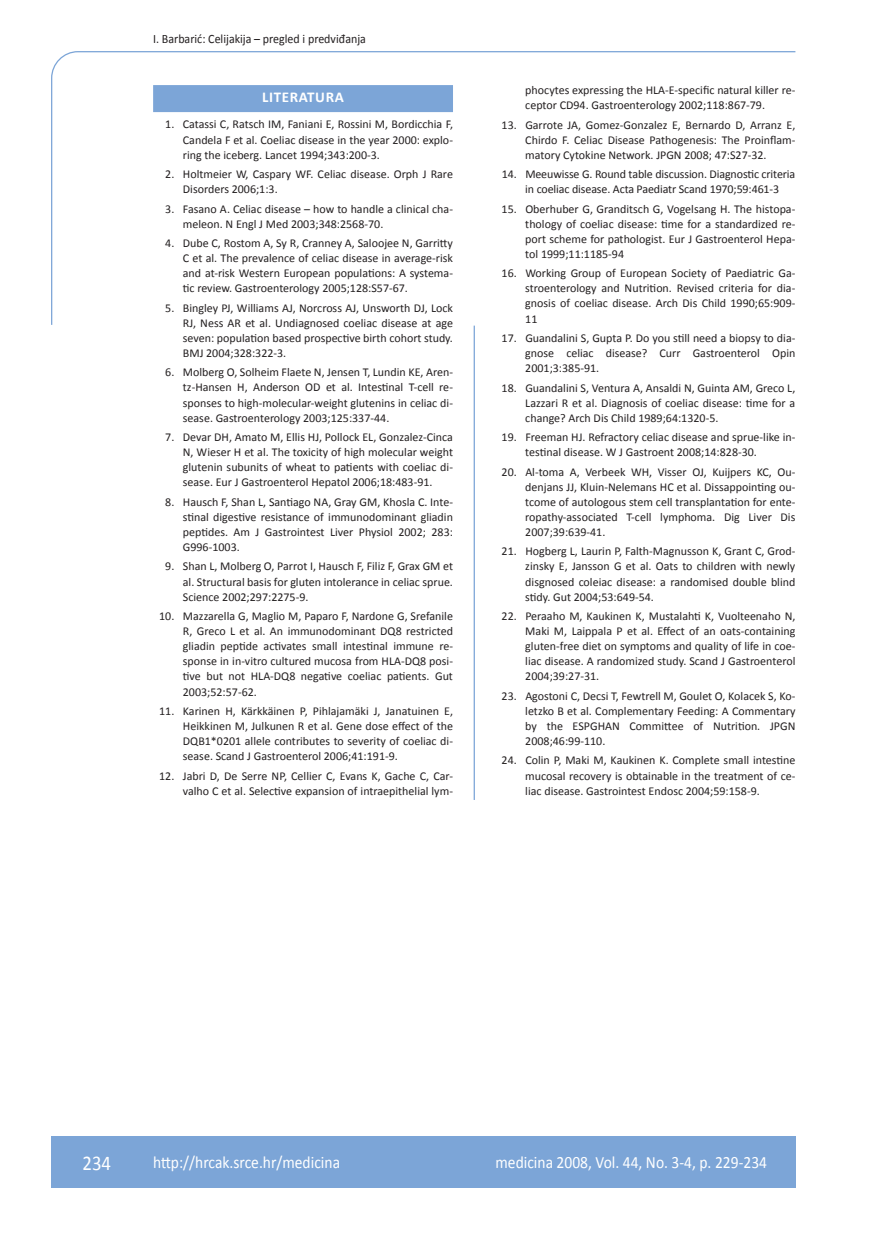
<style>
.page{position:relative;width:872px;height:1234px;background:#fff}
.page>*{position:absolute;margin:0;border:0;box-sizing:border-box;transform-origin:0 0}
.t1{font:21px "Calibri";color:#fff;scale:.9 1}
.t2{font:17.25px "Calibri";color:#fff;scale:.9 1}
.naslov_ruler{font:700 15px "Calibri";letter-spacing:.04em;color:#fff}
.glava{font:12.75px "Calibri";color:#231f20;scale:.94 1}
.literatura{font:12px/15.1px "Calibri";color:#231f20;text-align:justify}
</style>
<div class="page">
<svg style="left:51px;top:51px;width:745px;height:274px"></svg>
<hr style="left:473px;top:325px;width:2px;height:474px;background:#7ca5d7">
<div style="left:51px;top:1135px;width:744px;height:51px;background:#7ca5d7"></div>
<p class="glava" style="left:153px;top:30px;width:228px">I. Barbarić: Celijakija – pregled i predviđanja</p>
<p class="naslov_ruler" style="left:262px;top:88px;width:83px">LITERATURA</p>
<p class="literatura" style="left:183px;top:116px;width:271px;text-indent:-18px">1. Catassi C, Ratsch IM, Faniani E, Rossini M, Bordicchia F, Candela F et al. Coeliac disease in the year 2000: explo&shy;ring the iceberg. Lancet 1994;343:200-3.</p>
<p class="literatura" style="left:183px;top:166px;width:271px;text-indent:-18px">2. Holtmeier W, Caspary WF. Celiac disease. Orph J Rare<br>Disorders 2006;1:3.</p>
<p class="literatura" style="left:183px;top:200px;width:271px;text-indent:-18px">3. Fasano A. Celiac disease – how to handle a clinical cha&shy;meleon. N Engl J Med 2003;348:2568-70.</p>
<p class="literatura" style="left:183px;top:235px;width:271px;text-indent:-18px">4. Dube C, Rostom A, Sy R, Cranney A, Saloojee N, Garritty C et al. The prevalence of celiac disease in average-risk and at-risk Western European populations: A systema&shy;tic review. Gastroenterology 2005;128:S57-67.</p>
<p class="literatura" style="left:183px;top:299px;width:272px;text-indent:-18px">5. Bingley PJ, Williams AJ, Norcross AJ, Unsworth DJ, Lock RJ, Ness AR et al. Undiagnosed coeliac disease at age seven: population based prospective birth cohort study.<br>BMJ 2004;328:322-3.</p>
<p class="literatura" style="left:183px;top:364px;width:271px;text-indent:-18px">6. Molberg O, Solheim Flaete N, Jensen T, Lundin KE, Aren&shy;tz-Hansen H, Anderson OD et al. Intestinal T-cell re&shy;sponses to high-molecular-weight glutenins in celiac di&shy;sease. Gastroenterology 2003;125:337-44.</p>
<p class="literatura" style="left:183px;top:429px;width:272px;text-indent:-18px">7. Devar DH, Amato M, Ellis HJ, Pollock EL, Gonzalez-Cinca N, Wieser H et al. The toxicity of high molecular weight glutenin subunits of wheat to patients with coeliac di&shy;sease. Eur J Gastroenterol Hepatol 2006;18:483-91.</p>
<p class="literatura" style="left:183px;top:493px;width:271px;text-indent:-18px">8. Hausch F, Shan L, Santiago NA, Gray GM, Khosla C. Inte&shy;stinal digestive resistance of immunodominant gliadin peptides. Am J Gastrointest Liver Physiol 2002; 283:<br>G996-1003.</p>
<p class="literatura" style="left:183px;top:558px;width:272px;text-indent:-18px">9. Shan L, Molberg O, Parrot I, Hausch F, Filiz F, Grax GM et al. Structural basis for gluten intolerance in celiac sprue.<br>Science 2002;297:2275-9.</p>
<p class="literatura" style="left:183px;top:607px;width:271px;text-indent:-24px">10. Mazzarella G, Maglio M, Paparo F, Nardone G, Srefanile R, Greco L et al. An immunodominant DQ8 restricted gliadin peptide activates small intestinal immune re&shy;sponse in in-vitro cultured mucosa from HLA-DQ8 posi&shy;tive but not HLA-DQ8 negative coeliac patients. Gut 2003;52:57-62.</p>
<p class="literatura" style="left:183px;top:702px;width:272px;text-indent:-24px">11. Karinen H, Kärkkäinen P, Pihlajamäki J, Janatuinen E, Heikkinen M, Julkunen R et al. Gene dose effect of the DQB1*0201 allele contributes to severity of coeliac di&shy;sease. Scand J Gastroenterol 2006;41:191-9.</p>
<p class="literatura" style="left:159px;top:767px;width:295px;text-align:right">12. Jabri D, De Serre NP, Cellier C, Evans K, Gache C, Car&shy;valho C et al. Selective expansion of intraepithelial lym-</p>
<p class="literatura" style="left:525px;top:82px;width:271px">phocytes expressing the HLA-E-specific natural killer re&shy;ceptor CD94. Gastroenterology 2002;118:867-79.</p>
<p class="literatura" style="left:525px;top:116px;width:272px;text-indent:-24px">13. Garrote JA, Gomez-Gonzalez E, Bernardo D, Arranz E, Chirdo F. Celiac Disease Pathogenesis: The Proinflam&shy;matory Cytokine Network. JPGN 2008; 47:S27-32.</p>
<p class="literatura" style="left:525px;top:166px;width:271px;text-indent:-23px">14. Meeuwisse G. Round table discussion. Diagnostic criteria in coeliac disease. Acta Paediatr Scand 1970;59:461-3</p>
<p class="literatura" style="left:525px;top:200px;width:271px;text-indent:-24px">15. Oberhuber G, Granditsch G, Vogelsang H. The histopa&shy;thology of coeliac disease: time for a standardized re&shy;port scheme for pathologist. Eur J Gastroenterol Hepa&shy;tol 1999;11:1185-94</p>
<p class="literatura" style="left:525px;top:265px;width:272px;text-indent:-24px">16. Working Group of European Society of Paediatric Ga&shy;stroenterology and Nutrition. Revised criteria for dia&shy;gnosis of coeliac disease. Arch Dis Child 1990;65:909- 11</p>
<p class="literatura" style="left:525px;top:330px;width:271px;text-indent:-24px">17. Guandalini S, Gupta P. Do you still need a biopsy to dia&shy;gnose celiac disease? Curr Gastroenterol Opin 2001;3:385-91.</p>
<p class="literatura" style="left:525px;top:379px;width:272px;text-indent:-24px">18. Guandalini S, Ventura A, Ansaldi N, Guinta AM, Greco L, Lazzari R et al. Diagnosis of coeliac disease: time for a change? Arch Dis Child 1989;64:1320-5.</p>
<p class="literatura" style="left:525px;top:429px;width:271px;text-indent:-24px">19. Freeman HJ. Refractory celiac disease and sprue-like in&shy;testinal disease. W J Gastroent 2008;14:828-30.</p>
<p class="literatura" style="left:525px;top:463px;width:271px;text-indent:-24px">20. Al-toma A, Verbeek WH, Visser OJ, Kuijpers KC, Ou&shy;denjans JJ, Kluin-Nelemans HC et al. Dissappointing ou&shy;tcome of autologous stem cell transplantation for ente&shy;ropathy-associated T-cell lymphoma. Dig Liver Dis 2007;39:639-41.</p>
<p class="literatura" style="left:525px;top:543px;width:271px;text-indent:-24px">21. Hogberg L, Laurin P, Falth-Magnusson K, Grant C, Grod&shy;zinsky E, Jansson G et al. Oats to children with newly disgnosed coleiac disease: a randomised double blind stidy. Gut 2004;53:649-54.</p>
<p class="literatura" style="left:525px;top:607px;width:272px;text-indent:-24px">22. Peraaho M, Kaukinen K, Mustalahti K, Vuolteenaho N, Maki M, Laippala P et al. Effect of an oats-containing gluten-free diet on symptoms and quality of life in coe&shy;liac disease. A randomized study. Scand J Gastroenterol 2004;39:27-31.</p>
<p class="literatura" style="left:525px;top:687px;width:272px;text-indent:-24px">23. Agostoni C, Decsi T, Fewtrell M, Goulet O, Kolacek S, Ko&shy;letzko B et al. Complementary Feeding: A Commentary by the ESPGHAN Committee of Nutrition. JPGN 2008;46:99-110.</p>
<p class="literatura" style="left:525px;top:752px;width:271px;text-indent:-24px">24. Colin P, Maki M, Kaukinen K. Complete small intestine mucosal recovery is obtainable in the treatment of ce&shy;liac disease. Gastrointest Endosc 2004;59:158-9.</p>
<p class="t1" style="left:82px;top:1149px;width:33px">234</p>
<p class="t2" style="left:153px;top:1150px;width:209px">http://hrcak.srce.hr/medicina</p>
<p class="t2" style="left:495px;top:1151px;width:303px">medicina 2008, Vol. 44, No. 3-4, p. 229-234</p>
</div>
